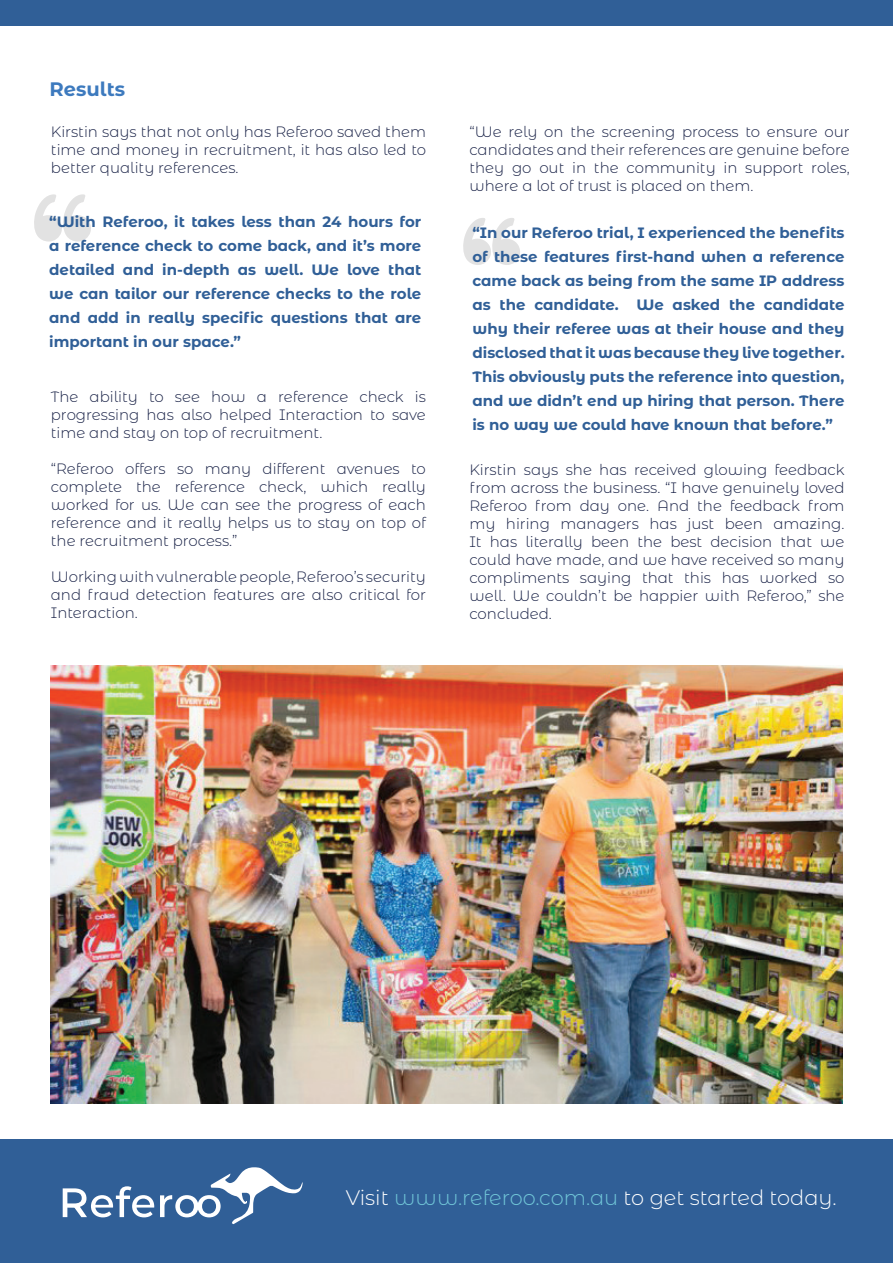
<style>
.page{position:relative;width:893px;height:1263px;background:#fff}
.page>*{position:absolute;margin:0;border:0;box-sizing:border-box;transform-origin:0 0}
.t1{font:300 21px "Montserrat Alternates";color:#fff}
.t2{font:700 19.5px "Montserrat Alternates";color:#3d7abe}
.t3{font:300 15px/18px "Montserrat Alternates";color:#182146;text-align:justify}
.t4{font:700 15px/24px "Montserrat Alternates";color:#305f97;text-align:justify}
.s1{color:#70c5d7}
</style>
<div class="page">
<div style="left:0;top:0;width:893px;height:25px;background:#305f97"></div>
<div style="left:0;top:1140px;width:893px;height:123px;background:#305f97"></div>
<svg style="left:63px;top:1186px;width:91px;height:31px"></svg>
<svg style="left:160px;top:1167px;width:143px;height:57px"></svg>
<svg style="left:34px;top:194px;width:57px;height:48px"></svg>
<svg style="left:463px;top:218px;width:57px;height:47px"></svg>
<img style="left:51px;top:665px;width:791px;height:438px">
<h2 class="t2" style="left:49px;top:75px;width:77px">Results</h2>
<p class="t3" style="left:51px;top:122px;width:377px">Kirstin says that not only has Referoo saved them time and money in recruitment, it has also led to better quality references.</p>
<p class="t3" style="left:469px;top:122px;width:382px">“We rely on the screening process to ensure our candidates and their references are genuine before they go out in the community in support roles, where a lot of trust is placed on them.</p>
<p class="t4" style="left:49px;top:209px;width:374px">“With Referoo, it takes less than 24 hours for a reference check to come back, and it’s more detailed and in-depth as well. We love that we can tailor our reference checks to the role and add in really specific questions that are important in our space.”</p>
<p class="t4" style="left:472px;top:220px;width:374px">“In our Referoo trial, I experienced the benefits of these features first-hand when a reference came back as being from the same IP address as the candidate. We asked the candidate why their referee was at their house and they disclosed that it was because they live together.<br>This obviously puts the reference into question, and we didn’t end up hiring that person. There is no way we could have known that before.”</p>
<p class="t3" style="left:51px;top:387px;width:377px">The ability to see how a reference check is progressing has also helped Interaction to save time and stay on top of recruitment.</p>
<p class="t3" style="left:51px;top:459px;width:377px">“Referoo offers so many different avenues to complete the reference check, which really worked for us. We can see the progress of each reference and it really helps us to stay on top of the recruitment process.”</p>
<p class="t3" style="left:51px;top:567px;width:377px">Working with vulnerable people, Referoo’s security and fraud detection features are also critical for Interaction.</p>
<p class="t3" style="left:469px;top:460px;width:377px">Kirstin says she has received glowing feedback from across the business. “I have genuinely loved Referoo from day one. And the feedback from my hiring managers has just been amazing.<br>It has literally been the best decision that we could have made, and we have received so many compliments saying that this has worked so well. We couldn’t be happier with Referoo,” she concluded.</p>
<h1 class="t1" style="left:346px;top:1183px;width:493px">Visit <span class="s1">www.referoo.com.au</span> to get started today.</h1>
</div>
